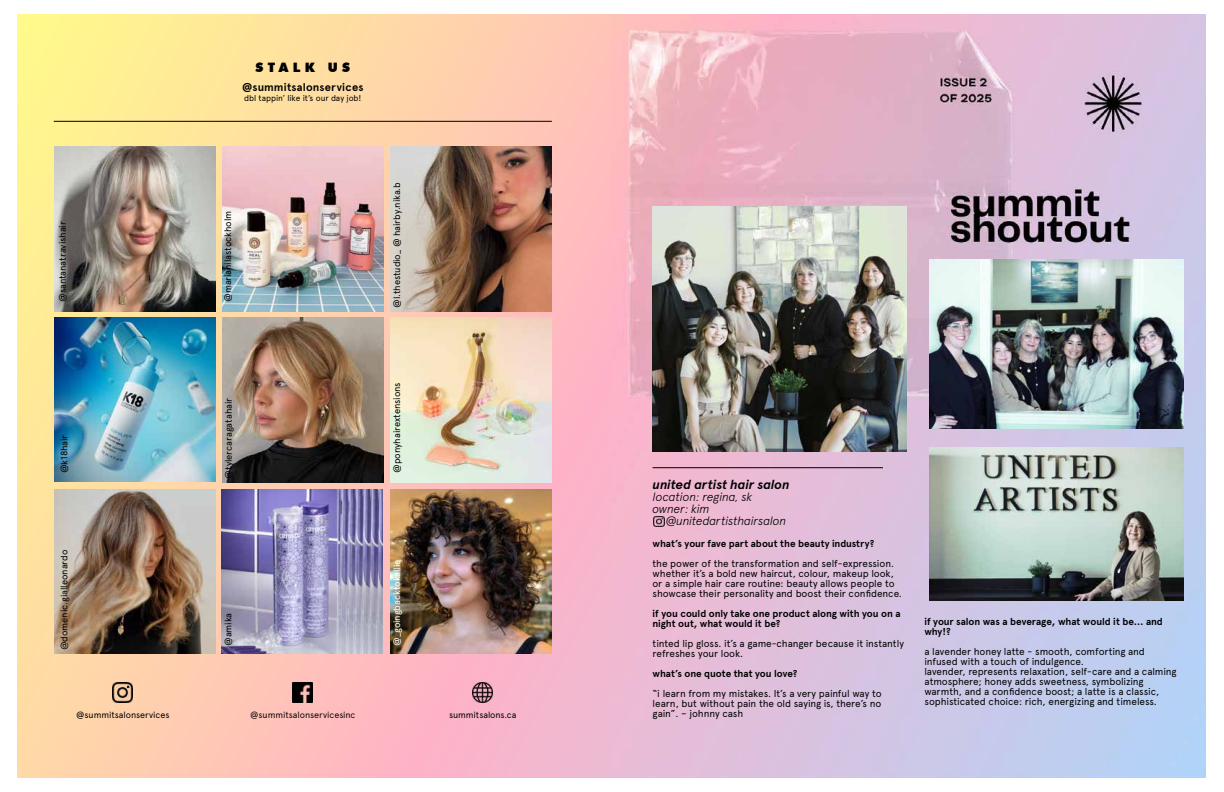
<style>
.page{position:relative;width:1224px;height:792px;background:#fff}
.page>*{position:absolute;margin:0;border:0;box-sizing:border-box;transform-origin:0 0}
.t1{font:italic 700 13px "Apercu";letter-spacing:-.01em;color:#000101}
.t2{font:900 13px "Futura BT";letter-spacing:.33em;color:#000101}
.t3{font:italic 300 12px/12px "Apercu";letter-spacing:-.02em;color:#000101}
.t4{font:700 11.2px "Apercu";letter-spacing:.015em;color:#000101}
.t5{font:10px/10px "Apercu";letter-spacing:-.01em;color:#000101}
.t6{font:700 10px/10px "Apercu";letter-spacing:-.005em;color:#000101}
.t7{font:9.4px "Apercu";letter-spacing:-.01em;color:#000}
.t8{font:9.4px "Apercu";letter-spacing:-.01em;color:#000101}
.t9{font:9.4px "Apercu";letter-spacing:-.01em;color:#fff}
.t10{font:9px "Apercu";letter-spacing:-.01em;color:#000101}
.t11{font:9px "Apercu";letter-spacing:-.01em;color:#0f0708}
.t12{font:8.4px "Apercu";letter-spacing:-.005em;color:#000101}
.s1{color:#000101}
</style>
<div class="page">
<svg style="left:18px;top:14px;width:594px;height:764px;background:#fbcdaf"></svg>
<img style="left:391px;top:489px;width:161px;height:165px">
<img style="left:222px;top:489px;width:161px;height:165px">
<img style="left:222px;top:147px;width:161px;height:164px">
<img style="left:391px;top:147px;width:160px;height:164px">
<img style="left:54px;top:489px;width:161px;height:165px">
<img style="left:222px;top:318px;width:161px;height:164px">
<img style="left:54px;top:318px;width:161px;height:164px">
<img style="left:54px;top:147px;width:161px;height:164px">
<img style="left:391px;top:318px;width:161px;height:164px">
<img style="left:113px;top:683px;width:20px;height:20px">
<img style="left:293px;top:683px;width:20px;height:20px">
<img style="left:473px;top:683px;width:20px;height:20px">
<hr style="left:54px;top:121px;width:498px;height:1px;background:#000">
<img style="left:612px;top:14px;width:594px;height:764px">
<img style="left:653px;top:207px;width:254px;height:245px">
<img style="left:929px;top:448px;width:254px;height:152px">
<img style="left:929px;top:259px;width:254px;height:170px">
<hr style="left:653px;top:467px;width:230px;height:1px;background:#000">
<svg style="left:654px;top:516px;width:11px;height:11px"></svg>
<h1 class="t2" style="left:256px;top:59px;width:96px">STALK US</h1>
<p class="t7" style="left:57px;top:302px;width:82px;rotate:-90deg">@santanatravishair</p>
<p class="t7" style="left:58px;top:473px;width:40px;rotate:-90deg">@k18hair</p>
<p class="t7" style="left:58px;top:650px;width:102px;rotate:-90deg">@domenic.gialleonardo</p>
<p class="t4" style="left:242px;top:80px;width:123px">@summitsalonservices</p>
<p class="t12" style="left:244px;top:93px;width:119px">dbl tappin’ like it’s our day job!</p>
<p class="t8" style="left:222px;top:302px;width:93px;rotate:-90deg">@marianilastockholm</p>
<p class="t7" style="left:223px;top:479px;width:82px;rotate:-90deg"><span class="s1">@</span>tylercaragatahair</p>
<p class="t7" style="left:391px;top:308px;width:127px;rotate:-90deg">@l.thestudio_ @ hairby.nika.b</p>
<p class="t8" style="left:391px;top:473px;width:92px;rotate:-90deg">@ponyhairextensions</p>
<p class="t8" style="left:223px;top:646px;width:35px;rotate:-90deg">@amika</p>
<p class="t9" style="left:391px;top:646px;width:88px;rotate:-90deg">@_goingbacktokallie</p>
<p class="t10" style="left:76px;top:710px;width:95px">@summitsalonservices</p>
<p class="t11" style="left:250px;top:710px;width:107px">@summitsalonservicesinc</p>
<p class="t10" style="left:449px;top:710px;width:69px">summitsalons.ca</p>
<h1 class="t1" style="left:653px;top:477px;width:139px">united artist hair salon</h1>
<p class="t3" style="left:653px;top:491px;width:101px">location: regina, sk owner: kim</p>
<p class="t3" style="left:666px;top:515px;width:122px">@unitedartisthairsalon</p>
<p class="t6" style="left:653px;top:539px;width:223px">what’s your fave part about the beauty industry?</p>
<p class="t5" style="left:653px;top:559px;width:251px">the power of the transformation and self-expression. whether it’s a bold new haircut, colour, makeup look, or a simple hair care routine: beauty allows people to showcase their personality and boost their confidence.</p>
<p class="t6" style="left:653px;top:609px;width:250px">if you could only take one product along with you on a night out, what would it be?</p>
<p class="t5" style="left:653px;top:639px;width:253px">tinted lip gloss. it’s a game-changer because it instantly refreshes your look.</p>
<p class="t6" style="left:653px;top:669px;width:147px">what’s one quote that you love?</p>
<p class="t5" style="left:653px;top:689px;width:231px;text-align:justify">“i learn from my mistakes. It’s a very painful way to learn, but without pain the old saying is, there’s no gain”. – johnny cash</p>
<p class="t6" style="left:924px;top:617px;width:240px">if your salon was a beverage, what would it be… and why!?</p>
<p class="t5" style="left:924px;top:647px;width:254px">a lavender honey latte - smooth, comforting and infused with a touch of indulgence.<br>lavender, represents relaxation, self-care and a calming atmosphere; honey adds sweetness, symbolizing warmth, and a confidence boost; a latte is a classic, sophisticated choice: rich, energizing and timeless.</p>
</div>
